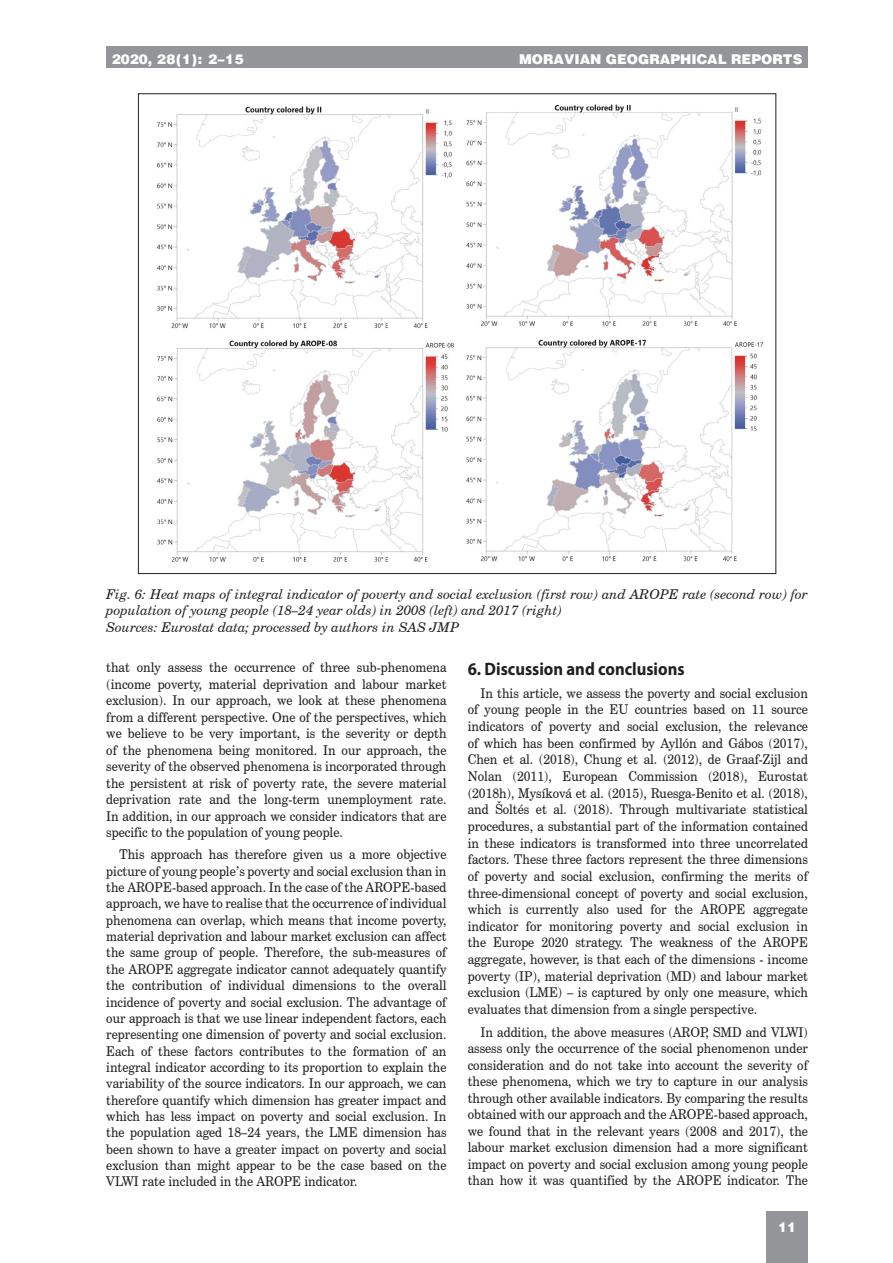
<style>
.page{position:relative;width:893px;height:1263px;background:#fff}
.page>*{position:absolute;margin:0;border:0;box-sizing:border-box;transform-origin:0 0}
.MGR-nadpiskapitoly1{font:700 18px "Myriad Pro";color:#231f20;scale:.92 1}
.MGR-NEW-basictext{font:13.5px/16.4px "Century Schoolbook CE";color:#231f20;text-align:justify;scale:.92 1}
.MGR-popisobrazku{font:italic 13.5px/16.2px "Century Schoolbook CE";color:#231f20}
.t1{font:900 13.5px "Switzerland";color:#fff}
</style>
<div class="page">
<div style="left:106px;top:47px;width:702px;height:21px;background:#939598"></div>
<div style="left:766px;top:1212px;width:42px;height:51px;background:#939598"></div>
<img style="left:156px;top:104px;width:608px;height:458px">
<p class="t1" style="left:180px;top:51px;width:16px">1)</p>
<p class="t1" style="left:519px;top:51px;width:285px">MORAVIAN GEOGRAPHICAL REPORTS</p>
<p class="t1" style="left:112px;top:51px;width:134px">2020, 28(1): 2–15</p>
<p class="MGR-popisobrazku" style="left:106px;top:586px;width:703px">Fig. 6: Heat maps of integral indicator of poverty and social exclusion (first row) and AROPE rate (second row) for population of young people (18–24 year olds) in 2008 (left) and 2017 (right)</p>
<p class="MGR-popisobrazku" style="left:106px;top:619px;width:354px">Sources: Eurostat data; processed by authors in SAS JMP</p>
<p class="MGR-NEW-basictext" style="left:106px;top:659px;width:371px">that only assess the occurrence of three sub-phenomena (income poverty, material deprivation and labour market exclusion). In our approach, we look at these phenomena from a different perspective. One of the perspectives, which we believe to be very important, is the severity or depth of the phenomena being monitored. In our approach, the severity of the observed phenomena is incorporated through the persistent at risk of poverty rate, the severe material deprivation rate and the long-term unemployment rate.<br>In addition, in our approach we consider indicators that are specific to the population of young people.</p>
<p class="MGR-NEW-basictext" style="left:106px;top:846px;width:371px;text-indent:13px">This approach has therefore given us a more objective picture of young people’s poverty and social exclusion than in the AROPE-based approach. In the case of the AROPE-based approach, we have to realise that the occurrence of individual phenomena can overlap, which means that income poverty, material deprivation and labour market exclusion can affect the same group of people. Therefore, the sub-measures of the AROPE aggregate indicator cannot adequately quantify the contribution of individual dimensions to the overall incidence of poverty and social exclusion. The advantage of our approach is that we use linear independent factors, each representing one dimension of poverty and social exclusion.<br>Each of these factors contributes to the formation of an integral indicator according to its proportion to explain the variability of the source indicators. In our approach, we can therefore quantify which dimension has greater impact and which has less impact on poverty and social exclusion. In the population aged 18–24 years, the LME dimension has been shown to have a greater impact on poverty and social exclusion than might appear to be the case based on the VLWI rate included in the AROPE indicator.</p>
<p class="MGR-nadpiskapitoly1" style="left:468px;top:657px;width:237px">6. Discussion and conclusions</p>
<p class="MGR-NEW-basictext" style="left:468px;top:684px;width:371px;text-indent:13px">In this article, we assess the poverty and social exclusion of young people in the EU countries based on 11 source indicators of poverty and social exclusion, the relevance of which has been confirmed by Ayllón and Gábos (2017), Chen et al. (2018), Chung et al. (2012), de Graaf-Zijl and Nolan (2011), European Commission (2018), Eurostat (2018h), Mysíková et al. (2015), Ruesga-Benito et al. (2018), and Šoltés et al. (2018). Through multivariate statistical procedures, a substantial part of the information contained in these indicators is transformed into three uncorrelated factors. These three factors represent the three dimensions of poverty and social exclusion, confirming the merits of three-dimensional concept of poverty and social exclusion, which is currently also used for the AROPE aggregate indicator for monitoring poverty and social exclusion in the Europe 2020 strategy. The weakness of the AROPE aggregate, however, is that each of the dimensions - income poverty (IP), material deprivation (MD) and labour market exclusion (LME) – is captured by only one measure, which evaluates that dimension from a single perspective.</p>
<p class="MGR-NEW-basictext" style="left:468px;top:1023px;width:371px;text-indent:13px">In addition, the above measures (AROP, SMD and VLWI) assess only the occurrence of the social phenomenon under consideration and do not take into account the severity of these phenomena, which we try to capture in our analysis through other available indicators. By comparing the results obtained with our approach and the AROPE-based approach, we found that in the relevant years (2008 and 2017), the labour market exclusion dimension had a more significant impact on poverty and social exclusion among young people than how it was quantified by the AROPE indicator. The</p>
<p class="t1" style="left:778px;top:1219px;width:20px">11</p>
</div>
